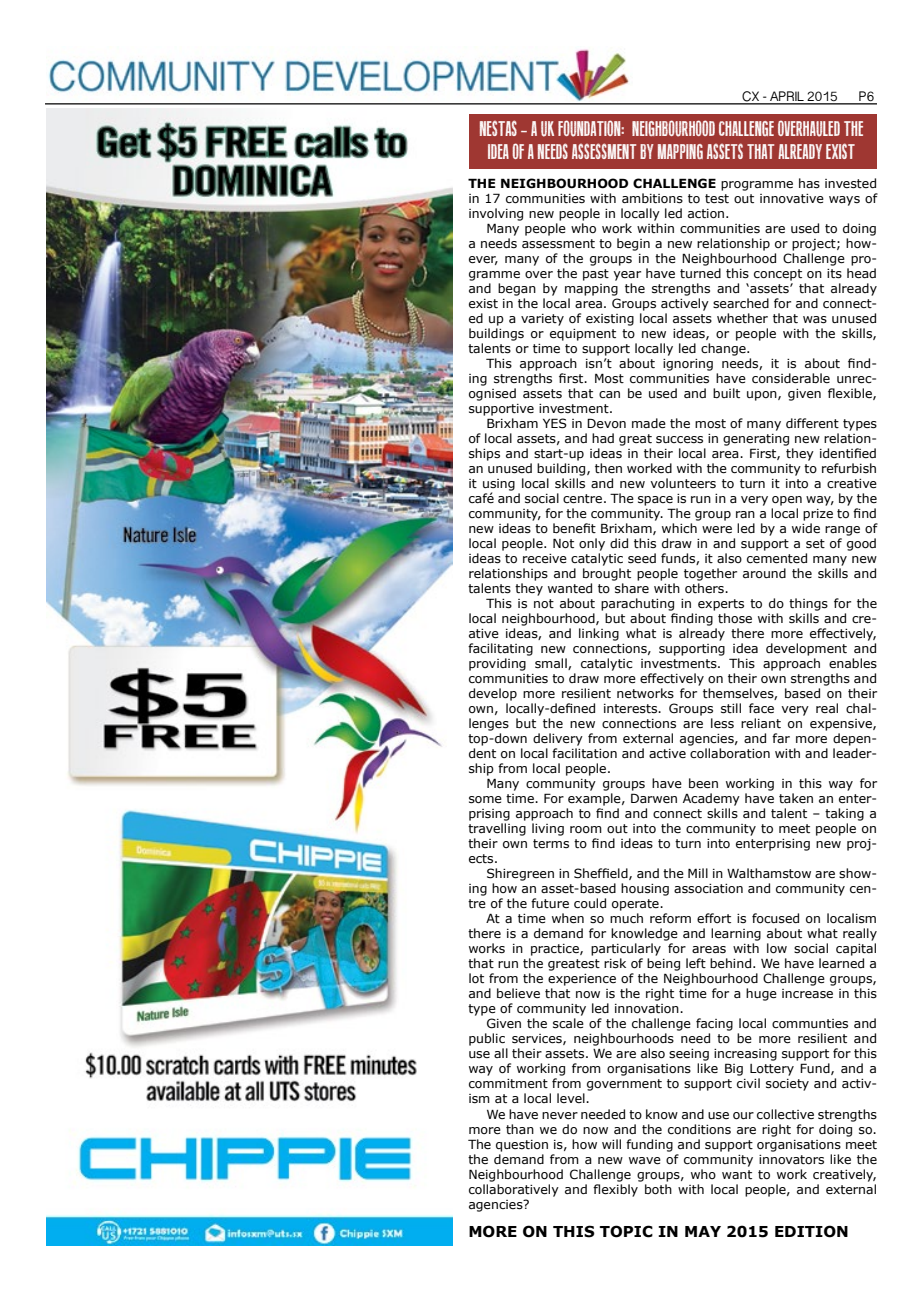
<style>
.page{position:relative;width:922px;height:1294px;background:#fff}
.page>*{position:absolute;margin:0;border:0;box-sizing:border-box;transform-origin:0 0}
.t1{font:21.25px "Fine Eroded";color:#fff}
.t2{font:700 15px "Verdana";color:#000}
.t3{font:12.5px/15px "Verdana";color:#000;text-align:justify}
.t4{font:700 12.5px "Verdana";color:#000}
.t5{font:12.5px "Sinhala Sangam MN";color:#000}
</style>
<div class="page">
<hr style="left:45px;top:103px;width:831px;height:1px;background:#000">
<div style="left:469px;top:114px;width:407px;height:54px;background:#9f3732"></div>
<img style="left:48px;top:46px;width:581px;height:55px">
<img style="left:46px;top:108px;width:406px;height:1137px">
<p class="t5" style="left:742px;top:87px;width:97px">cx - APRIL 2015</p>
<p class="t5" style="left:858px;top:87px;width:17px">P6</p>
<h1 class="t1" style="left:479px;top:118px;width:92px">NESTAS - A UK FOUNDATION</h1>
<h1 class="t1" style="left:620px;top:118px;width:119px">: NEIGHBOURHOOD CHALLENGE</h1>
<h1 class="t1" style="left:777px;top:118px;width:39px">OVERHAULED</h1>
<h1 class="t1" style="left:843px;top:118px;width:20px">THE</h1>
<h1 class="t1" style="left:487px;top:140px;width:57px">IDEA OF ANEEDS</h1>
<h1 class="t1" style="left:572px;top:140px;width:8px">ASSESSMENT</h1>
<h1 class="t1" style="left:640px;top:140px;width:25px">BYMAPPING</h1>
<h1 class="t1" style="left:706px;top:140px;width:8px">ASSETS</h1>
<h1 class="t1" style="left:747px;top:140px;width:39px">THAT ALREADY</h1>
<h1 class="t1" style="left:825px;top:140px;width:20px">EXIST</h1>
<p class="t4" style="left:468px;top:175px;width:54px">THE NEIGHBOURHOO</p>
<p class="t4" style="left:618px;top:175px;width:34px">D CHALLENGE</p>
<p class="t3" style="left:468px;top:176px;width:410px;text-indent:252px">programme has invested in 17 communities with ambitions to test out innovative ways of involving new people in locally led action.</p>
<p class="t3" style="left:468px;top:221px;width:410px;text-indent:18px">Many people who work within communities are used to doing a needs assessment to begin a new relationship or project; how&shy;ever, many of the groups in the Neighbourhood Challenge pro&shy;gramme over the past year have turned this concept on its head and began by mapping the strengths and ‘assets’ that already exist in the local area. Groups actively searched for and connect&shy;ed up a variety of existing local assets whether that was unused buildings or equipment to new ideas, or people with the skills, talents or time to support locally led change.</p>
<p class="t3" style="left:486px;top:356px;width:392px">This approach isn’t about ignoring needs, it is about find-</p>
<p class="t3" style="left:468px;top:371px;width:410px">ing strengths first. Most communities have considerable unrec-</p>
<p class="t3" style="left:468px;top:386px;width:410px">ognised assets that can be used and built upon, given flexible,</p>
<p class="t3" style="left:468px;top:401px;width:146px">supportive investment.</p>
<p class="t3" style="left:486px;top:416px;width:66px">Brixham YES</p>
<p class="t3" style="left:468px;top:416px;width:410px;text-indent:103px">in Devon made the most of many different types of local assets, and had great success in generating new relation&shy;ships and start-up ideas in their local area. First, they identified an unused building, then worked with the community to refurbish it using local skills and new volunteers to turn it into a creative café and social centre. The space is run in a very open way, by the community, for the community. The group ran a local prize to find new ideas to benefit Brixham, which were led by a wide range of local people. Not only did this draw in and support a set of good ideas to receive catalytic seed funds, it also cemented many new relationships and brought people together around the skills and talents they wanted to share with others.</p>
<p class="t3" style="left:468px;top:596px;width:410px;text-indent:18px">This is not about parachuting in experts to do things for the local neighbourhood, but about finding those with skills and cre&shy;ative ideas, and linking what is already there more effectively, facilitating new connections, supporting idea development and providing small, catalytic investments. This approach enables communities to draw more effectively on their own strengths and develop more resilient networks for themselves, based on their own, locally-defined interests. Groups still face very real chal&shy;lenges but the new connections are less reliant on expensive, top-down delivery from external agencies, and far more depen&shy;dent on local facilitation and active collaboration with and leader&shy;ship from local people.</p>
<p class="t3" style="left:468px;top:776px;width:410px;text-indent:18px">Many community groups have been working in this way for some time. For example, Darwen Academy have taken an enter&shy;prising approach to find and connect skills and talent – taking a travelling living room out into the community to meet people on their own terms to find ideas to turn into enterprising new proj&shy;ects.</p>
<p class="t3" style="left:468px;top:866px;width:410px;text-indent:18px">Shiregreen in Sheffield, and the Mill in Walthamstow are show&shy;ing how an asset-based housing association and community cen&shy;tre of the future could operate.</p>
<p class="t3" style="left:468px;top:911px;width:410px;text-indent:18px">At a time when so much reform effort is focused on localism there is a demand for knowledge and learning about what really works in practice, particularly for areas with low social capital that run the greatest risk of being left behind. We have learned a lot from the experience of the Neighbourhood Challenge groups, and believe that now is the right time for a huge increase in this type of community led innovation.</p>
<p class="t3" style="left:468px;top:1016px;width:410px;text-indent:18px">Given the scale of the challenge facing local communties and public services, neighbourhoods need to be more resilient and use all their assets. We are also seeing increasing support for this way of working from organisations like Big Lottery Fund, and a commitment from government to support civil society and activ&shy;ism at a local level.</p>
<p class="t3" style="left:468px;top:1106px;width:410px;text-indent:18px">We have never needed to know and use our collective strengths more than we do now and the conditions are right for doing so.<br>The question is, how will funding and support organisations meet the demand from a new wave of community innovators like the Neighbourhood Challenge groups, who want to work creatively, collaboratively and flexibly both with local people, and external agencies?</p>
<p class="t2" style="left:468px;top:1221px;width:13px">MORE</p>
<p class="t2" style="left:522px;top:1221px;width:13px">ON</p>
<p class="t2" style="left:553px;top:1221px;width:12px">THIS</p>
<p class="t2" style="left:599px;top:1221px;width:12px">TOPIC</p>
<p class="t2" style="left:658px;top:1221px;width:150px">IN MAY 2015 EDITION</p>
</div>
